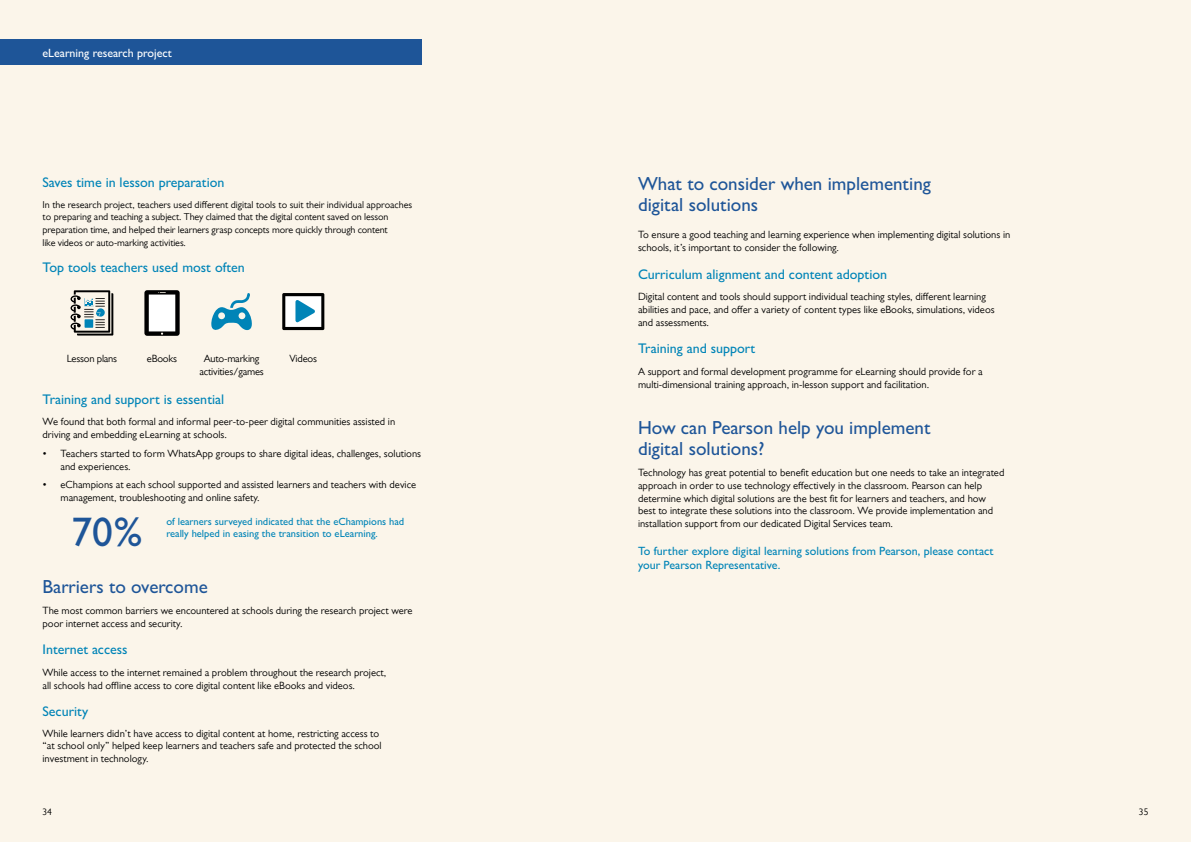
<style>
.page{position:relative;width:1191px;height:842px;background:#fbf5ea}
.page>*{position:absolute;margin:0;border:0;box-sizing:border-box;transform-origin:0 0}
.t1{font:500 41.5px "Gill Sans MT Pro";color:#1e5598}
.t2{font:500 19px/21px "Gill Sans MT Pro";color:#1e5598}
.t3{font:500 14px "Gill Sans MT Pro";color:#0084b7}
.t4{font:500 12px/14px "Gill Sans MT Pro";color:#0084b7}
.t5{font:500 12px "Gill Sans MT Pro";color:#fff}
.t6{font:10.5px/13px "Gill Sans MT Pro";color:#000}
.t7{font:500 10.5px "Gill Sans MT Pro";color:#0084b7}
.t8{font:10.5px "Gill Sans MT Pro";letter-spacing:-.02em;color:#000}
.t9{font:10px/12.6px "Gill Sans MT Pro";letter-spacing:-.01em;color:#000}
.t10{font:9.5px "Gill Sans MT Pro";color:#000}
</style>
<div class="page">
<svg style="left:71px;top:290px;width:42px;height:46px"></svg>
<svg style="left:144px;top:290px;width:36px;height:46px;background:#a09f9f"></svg>
<svg style="left:282px;top:293px;width:42px;height:37px;background:#8ca2ab"></svg>
<svg style="left:211px;top:293px;width:41px;height:38px"></svg>
<div style="left:0;top:40px;width:422px;height:25px;background:#1e5598"></div>
<p class="t5" style="left:43px;top:45px;width:131px">eLearning research project</p>
<h3 class="t3" style="left:43px;top:174px;width:184px">Saves time in lesson preparation</h3>
<p class="t9" style="left:43px;top:198px;width:371px">In the research project, teachers used different digital tools to suit their individual approaches to preparing and teaching a subject. They claimed that the digital content saved on lesson preparation time, and helped their learners grasp concepts more quickly through content<br>like videos or auto-marking activities.</p>
<h3 class="t3" style="left:43px;top:259px;width:204px">Top tools teachers used most often</h3>
<p class="t8" style="left:67px;top:352px;width:52px">Lesson plans</p>
<p class="t6" style="left:147px;top:352px;width:32px">eBooks</p>
<p class="t8" style="left:204px;top:352px;width:57px">Auto-marking</p>
<p class="t6" style="left:289px;top:352px;width:29px">Videos</p>
<p class="t8" style="left:199px;top:365px;width:66px">activities/games</p>
<h3 class="t3" style="left:43px;top:391px;width:183px">Training and support is essential</h3>
<p class="t6" style="left:43px;top:415px;width:354px">We found that both formal and informal peer-to-peer digital communities assisted in driving and embedding eLearning at schools.</p>
<p class="t6" style="left:61px;top:446px;width:362px;text-indent:-18px">• Teachers started to form WhatsApp groups to share digital ideas, challenges, solutions and experiences.</p>
<p class="t6" style="left:61px;top:478px;width:357px;text-indent:-18px">• eChampions at each school supported and assisted learners and teachers with device management, troubleshooting and online safety.</p>
<h1 class="t1" style="left:71px;top:507px;width:72px">70%</h1>
<p class="t7" style="left:166px;top:515px;width:239px">of learners surveyed indicated that the eChampions had</p>
<p class="t7" style="left:166px;top:527px;width:213px">really helped in easing the transition to eLearning.</p>
<h2 class="t2" style="left:43px;top:576px;width:167px">Barriers to overcome</h2>
<p class="t6" style="left:43px;top:604px;width:371px">The most common barriers we encountered at schools during the research project were poor internet access and security.</p>
<h3 class="t3" style="left:43px;top:641px;width:87px">Internet access</h3>
<p class="t6" style="left:43px;top:665px;width:345px">While access to the internet remained a problem throughout the research project, all schools had offline access to core digital content like eBooks and videos.</p>
<h3 class="t3" style="left:43px;top:703px;width:47px">Security</h3>
<p class="t6" style="left:43px;top:727px;width:341px">While learners didn’t have access to digital content at home, restricting access to “at school only” helped keep learners and teachers safe and protected the school investment in technology.</p>
<h2 class="t2" style="left:638px;top:173px;width:294px">What to consider when implementing digital solutions</h2>
<p class="t6" style="left:638px;top:228px;width:374px">To ensure a good teaching and learning experience when implementing digital solutions in schools, it’s important to consider the following.</p>
<h3 class="t3" style="left:638px;top:265px;width:251px">Curriculum alignment and content adoption</h3>
<p class="t6" style="left:638px;top:290px;width:358px">Digital content and tools should support individual teaching styles, different learning abilities and pace, and offer a variety of content types like eBooks, simulations, videos and assessments.</p>
<h3 class="t3" style="left:638px;top:340px;width:119px">Training and support</h3>
<p class="t6" style="left:638px;top:365px;width:346px">A support and formal development programme for eLearning should provide for a multi-dimensional training approach, in-lesson support and facilitation.</p>
<h2 class="t2" style="left:638px;top:417px;width:294px">How can Pearson help you implement digital solutions?</h2>
<p class="t6" style="left:638px;top:466px;width:368px;line-height:12.7px">Technology has great potential to benefit education but one needs to take an integrated approach in order to use technology effectively in the classroom. Pearson can help determine which digital solutions are the best fit for learners and teachers, and how best to integrate these solutions into the classroom. We provide implementation and installation support from our dedicated Digital Services team.</p>
<p class="t4" style="left:638px;top:544px;width:357px">To further explore digital learning solutions from Pearson, please contact your Pearson Representative.</p>
<p class="t10" style="left:43px;top:806px;width:11px">34</p>
<p class="t10" style="left:1139px;top:806px;width:11px">35</p>
</div>
